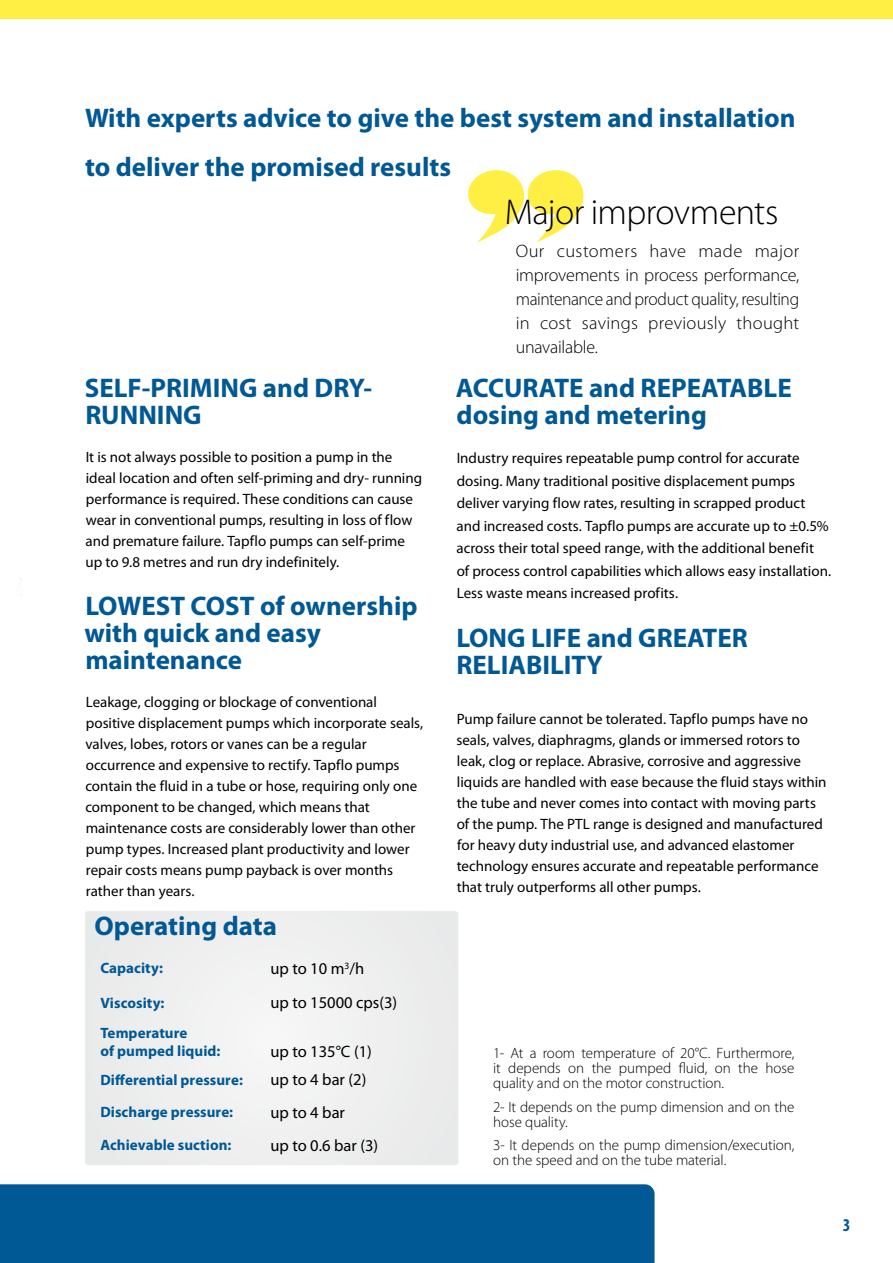
<style>
.page{position:relative;width:893px;height:1263px;background:#fff}
.page>*{position:absolute;margin:0;border:0;box-sizing:border-box;transform-origin:0 0}
.t1{font:300 36px "Myriad Pro";letter-spacing:-.015em;color:#000}
.t2{font:700 27px/27px "Myriad Pro";color:#005895}
.t3{font:300 18px/24px "Myriad Pro";letter-spacing:.005em;color:#000;text-align:justify}
.t4{font:700 condensed 18px "Myriad Pro";color:#005895}
.t5{font:16.5px "Myriad Pro";color:#000}
.t6{font:15px/21px "Myriad Pro";color:#000}
.t7{font:300 15px/15px "Myriad Pro";letter-spacing:-.005em;color:#000}
.t8{font:700 15px/18px "Myriad Pro";letter-spacing:.005em;color:#005895}
</style>
<div class="page">
<div style="left:0;top:1184px;width:655px;height:79px;background:#005895"></div>
<div style="left:0;top:0;width:893px;height:19px;background:#ffef44"></div>
<svg style="left:468px;top:170px;width:115px;height:72px"></svg>
<div style="left:85px;top:911px;width:373px;height:254px;background:#eeefef"></div>
<h2 class="t2" style="left:85px;top:92px;width:712px;line-height:49.3px">With experts advice to give the best system and installation to deliver the promised results</h2>
<h1 class="t1" style="left:505px;top:190px;width:275px">Major improvments</h1>
<h2 class="t2" style="left:85px;top:374px;width:289px">SELF-PRIMING and DRY-<br>RUNNING</h2>
<p class="t6" style="left:85px;top:446px;width:338px">It is not always possible to position a pump in the ideal location and often self-priming and dry- running performance is required. These conditions can cause wear in conventional pumps, resulting in loss of flow and premature failure. Tapflo pumps can self-prime up to 9.8 metres and run dry indefinitely.</p>
<h2 class="t2" style="left:84px;top:592px;width:335px">LOWEST COST of ownership with quick and easy maintenance</h2>
<p class="t6" style="left:85px;top:691px;width:339px">Leakage, clogging or blockage of conventional positive displacement pumps which incorporate seals, valves, lobes, rotors or vanes can be a regular occurrence and expensive to rectify. Tapflo pumps contain the fluid in a tube or hose, requiring only one component to be changed, which means that maintenance costs are considerably lower than other pump types. Increased plant productivity and lower repair costs means pump payback is over months rather than years.</p>
<h2 class="t2" style="left:94px;top:911px;width:184px">Operating data</h2>
<p class="t8" style="left:100px;top:959px;width:64px">Capacity:</p>
<p class="t5" style="left:270px;top:958px;width:95px">up to 10 m<sup>3</sup>/h</p>
<p class="t8" style="left:100px;top:993px;width:66px">Viscosity:</p>
<p class="t5" style="left:270px;top:992px;width:128px">up to 15000 cps(3)</p>
<p class="t8" style="left:100px;top:1023px;width:121px">Temperature<br>of pumped liquid:</p>
<p class="t5" style="left:270px;top:1041px;width:103px">up to 135°C (1)</p>
<p class="t8" style="left:100px;top:1070px;width:144px">Differential pressure:</p>
<p class="t5" style="left:270px;top:1070px;width:97px">up to 4 bar (2)</p>
<p class="t8" style="left:100px;top:1102px;width:134px">Discharge pressure:</p>
<p class="t5" style="left:270px;top:1102px;width:76px">up to 4 bar</p>
<p class="t8" style="left:100px;top:1135px;width:133px">Achievable suction:</p>
<p class="t5" style="left:270px;top:1135px;width:109px">up to 0.6 bar (3)</p>
<p class="t3" style="left:516px;top:239px;width:285px">Our customers have made major improvements in process performance, maintenance and product quality, resulting in cost savings previously thought unavailable.</p>
<h2 class="t2" style="left:456px;top:373px;width:337px">ACCURATE and REPEATABLE dosing and metering</h2>
<p class="t6" style="left:456px;top:447px;width:376px;line-height:22.5px">Industry requires repeatable pump control for accurate dosing. Many traditional positive displacement pumps deliver varying flow rates, resulting in scrapped product and increased costs. Tapflo pumps are accurate up to ±0.5% across their total speed range, with the additional benefit<br>of process control capabilities which allows easy installation.<br>Less waste means increased profits.</p>
<h2 class="t2" style="left:456px;top:623px;width:293px">LONG LIFE and GREATER<br>RELIABILITY</h2>
<p class="t6" style="left:456px;top:708px;width:372px">Pump failure cannot be tolerated. Tapflo pumps have no seals, valves, diaphragms, glands or immersed rotors to leak, clog or replace. Abrasive, corrosive and aggressive liquids are handled with ease because the fluid stays within the tube and never comes into contact with moving parts of the pump. The PTL range is designed and manufactured for heavy duty industrial use, and advanced elastomer technology ensures accurate and repeatable performance that truly outperforms all other pumps.</p>
<p class="t7" style="left:493px;top:1045px;width:303px;text-align:justify">1- At a room temperature of 20°C. Furthermore, it depends on the pumped fluid, on the hose quality and on the motor construction.</p>
<p class="t7" style="left:493px;top:1099px;width:303px">2- It depends on the pump dimension and on the hose quality.</p>
<p class="t7" style="left:493px;top:1137px;width:303px">3- It depends on the pump dimension/execution, on the speed and on the tube material.</p>
<p class="t4" style="left:843px;top:1214px;width:9px">3</p>
</div>
